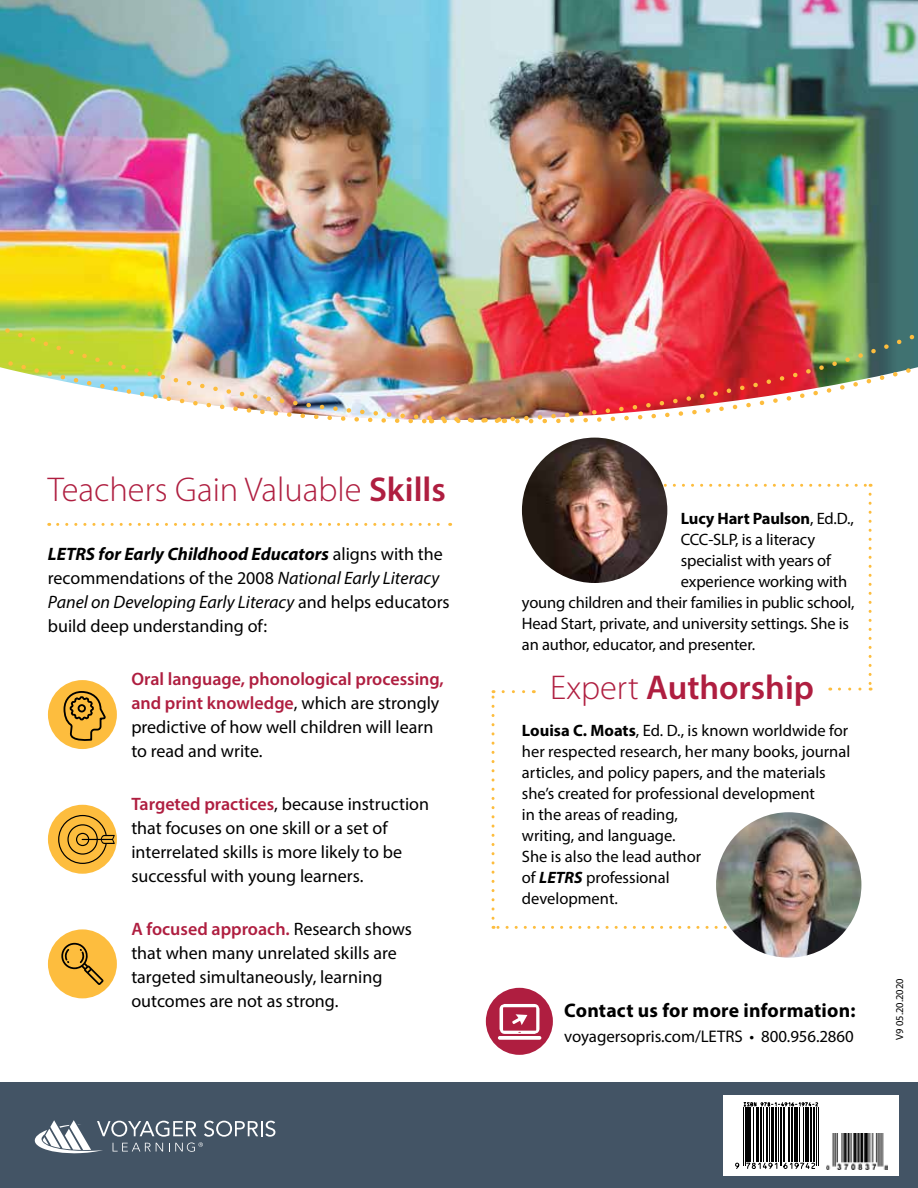
<style>
.page{position:relative;width:918px;height:1188px;background:#fff}
.page>*{position:absolute;margin:0;border:0;box-sizing:border-box;transform-origin:0 0}
.t1{font:300 34.5px "Myriad Pro";color:#af1e40}
.t2{font:600 34.5px "Myriad Pro";color:#af1e40}
.t3{font:700 19.65px "Myriad Pro";letter-spacing:.01em;color:#000}
.t4{font:18px/24px "Myriad Pro";color:#000}
.t5{font:16.8px "Myriad Pro";letter-spacing:-.005em;color:#000}
.t6{font:16.5px/21px "Myriad Pro";letter-spacing:-.005em;color:#000}
.t7{font:700 16.5px "Myriad Pro";letter-spacing:-.01em;color:#000}
.t8{font:10.5px "Myriad Pro";color:#000}
.s1{font-weight:600}
.s2{font-weight:700;font-style:italic}
.s3{font-style:italic}
.s4{font-weight:600;color:#af1e40}
.s5{font-weight:400}
.s6{font-weight:300}
.s7{font-weight:700}
</style>
<div class="page">
<svg style="left:493px;top:926px;width:234px;height:3px"></svg>
<svg style="left:492px;top:690px;width:3px;height:228px"></svg>
<svg style="left:503px;top:690px;width:31px;height:3px"></svg>
<svg style="left:662px;top:484px;width:209px;height:3px"></svg>
<svg style="left:869px;top:494px;width:3px;height:197px"></svg>
<svg style="left:830px;top:688px;width:30px;height:3px"></svg>
<img style="left:0;top:0;width:918px;height:303px">
<div style="left:0;top:1083px;width:918px;height:105px;background:#435465"></div>
<div style="left:723px;top:1095px;width:176px;height:81px;background:#fff"></div>
<svg style="left:35px;top:1120px;width:240px;height:34px"></svg>
<svg style="left:58px;top:523px;width:393px;height:3px"></svg>
<svg style="left:743px;top:1102px;width:76px;height:63px"></svg>
<hr style="left:743px;top:1107px;width:1px;height:59px;background:#000">
<hr style="left:745px;top:1107px;width:1px;height:59px;background:#000">
<hr style="left:746px;top:1107px;width:3px;height:55px;background:#000">
<hr style="left:750px;top:1107px;width:1px;height:55px;background:#000">
<hr style="left:754px;top:1107px;width:1px;height:55px;background:#000">
<hr style="left:756px;top:1107px;width:1px;height:55px;background:#000">
<hr style="left:758px;top:1107px;width:1px;height:55px;background:#000">
<hr style="left:761px;top:1107px;width:1px;height:55px;background:#000">
<hr style="left:763px;top:1107px;width:1px;height:55px;background:#000">
<hr style="left:766px;top:1107px;width:2px;height:55px;background:#000">
<hr style="left:769px;top:1107px;width:1px;height:55px;background:#000">
<hr style="left:771px;top:1107px;width:2px;height:55px;background:#000">
<hr style="left:775px;top:1107px;width:2px;height:55px;background:#000">
<hr style="left:778px;top:1107px;width:1px;height:55px;background:#000">
<hr style="left:780px;top:1107px;width:1px;height:59px;background:#000">
<hr style="left:781px;top:1107px;width:1px;height:59px;background:#000">
<hr style="left:783px;top:1107px;width:1px;height:55px;background:#000">
<hr style="left:784px;top:1107px;width:1px;height:55px;background:#000">
<hr style="left:788px;top:1107px;width:2px;height:55px;background:#000">
<hr style="left:792px;top:1107px;width:1px;height:55px;background:#000">
<hr style="left:794px;top:1107px;width:2px;height:55px;background:#000">
<hr style="left:797px;top:1107px;width:1px;height:55px;background:#000">
<hr style="left:800px;top:1107px;width:1px;height:55px;background:#000">
<hr style="left:803px;top:1107px;width:1px;height:55px;background:#000">
<hr style="left:805px;top:1107px;width:1px;height:55px;background:#000">
<hr style="left:807px;top:1107px;width:2px;height:55px;background:#000">
<hr style="left:811px;top:1107px;width:1px;height:55px;background:#000">
<hr style="left:813px;top:1107px;width:2px;height:55px;background:#000">
<hr style="left:816px;top:1107px;width:1px;height:59px;background:#000">
<hr style="left:818px;top:1107px;width:1px;height:59px;background:#000">
<svg style="left:735px;top:1162px;width:80px;height:7px"></svg>
<svg style="left:744px;top:1102px;width:74px;height:4px"></svg>
<img style="left:827px;top:1133px;width:61px;height:36px">
<div style="left:486px;top:988px;width:67px;height:67px;background:#af1e40;border-radius:50%"></div>
<svg style="left:498px;top:1036px;width:43px;height:4px"></svg>
<svg style="left:500px;top:1004px;width:39px;height:30px"></svg>
<div style="left:48px;top:805px;width:69px;height:69px;background:#fdbd3e;border-radius:50%"></div>
<svg style="left:58px;top:815px;width:57px;height:49px"></svg>
<div style="left:48px;top:929px;width:69px;height:69px;background:#fdbd3e;border-radius:50%"></div>
<svg style="left:61px;top:943px;width:42px;height:42px"></svg>
<div style="left:48px;top:680px;width:69px;height:69px;background:#fdbd3e;border-radius:50%"></div>
<svg style="left:63px;top:690px;width:44px;height:54px"></svg>
<img style="left:0;top:294px;width:502px;height:130px">
<img style="left:0;top:305px;width:429px;height:119px">
<img style="left:440px;top:303px;width:478px;height:121px">
<svg style="left:917px;top:304px;width:1px;height:14px"></svg>
<img style="left:522px;top:438px;width:145px;height:145px;border-radius:73px">
<img style="left:716px;top:812px;width:145px;height:146px;border-radius:73px">
<h1 class="t1" style="left:48px;top:470px;width:399px">Teachers Gain Valuable <span class="s1">Skills</span></h1>
<p class="t4" style="left:48px;top:542px;width:403px"><span class="s2">LETRS for Early Childhood Educators</span> aligns with the recommendations of the 2008 <span class="s3">National Early Literacy Panel on Developing Early Literacy</span> and helps educators build deep understanding of:</p>
<p class="t4" style="left:131px;top:667px;width:314px"><span class="s4">Oral language, phonological processing, and print knowledge</span>, which are strongly predictive of how well children will learn to read and write.</p>
<p class="t4" style="left:131px;top:792px;width:299px"><span class="s4">Targeted practices</span>, because instruction that focuses on one skill or a set of interrelated skills is more likely to be successful with young learners.</p>
<p class="t4" style="left:131px;top:916px;width:282px"><span class="s4">A focused approach.</span> Research shows that when many unrelated skills are targeted simultaneously, learning outcomes are not as strong.</p>
<p class="t7" style="left:681px;top:508px;width:174px">Lucy Hart Paulson<span class="s5">, Ed.D.,</span></p>
<p class="t6" style="left:681px;top:529px;width:136px">CCC-SLP, is a literacy</p>
<p class="t6" style="left:681px;top:550px;width:152px">specialist with years of</p>
<p class="t6" style="left:681px;top:571px;width:168px">experience working with</p>
<p class="t6" style="left:522px;top:592px;width:334px">young children and their families in public school,</p>
<p class="t6" style="left:522px;top:613px;width:329px">Head Start, private, and university settings. She is</p>
<p class="t6" style="left:522px;top:634px;width:235px">an author, educator, and presenter.</p>
<h1 class="t2" style="left:550px;top:666px;width:265px"><span class="s6">Expert</span> Authorship</h1>
<p class="t6" style="left:522px;top:719px;width:330px"><span class="s7">Louisa C. Moats</span>, Ed. D., is known worldwide for her respected research, her many books, journal articles, and policy papers, and the materials she’s created for professional development<br>in the areas of reading,<br>writing, and language.<br>She is also the lead author<br>of <span class="s2">LETRS</span> professional<br>development.</p>
<p class="t3" style="left:564px;top:997px;width:293px">Contact us for more information:</p>
<p class="t5" style="left:564px;top:1026px;width:291px">voyagersopris.com/LETRS • 800.956.2860</p>
<p class="t8" style="left:893px;top:1040px;width:62px;rotate:-90deg">V9 05.20.2020</p>
</div>
